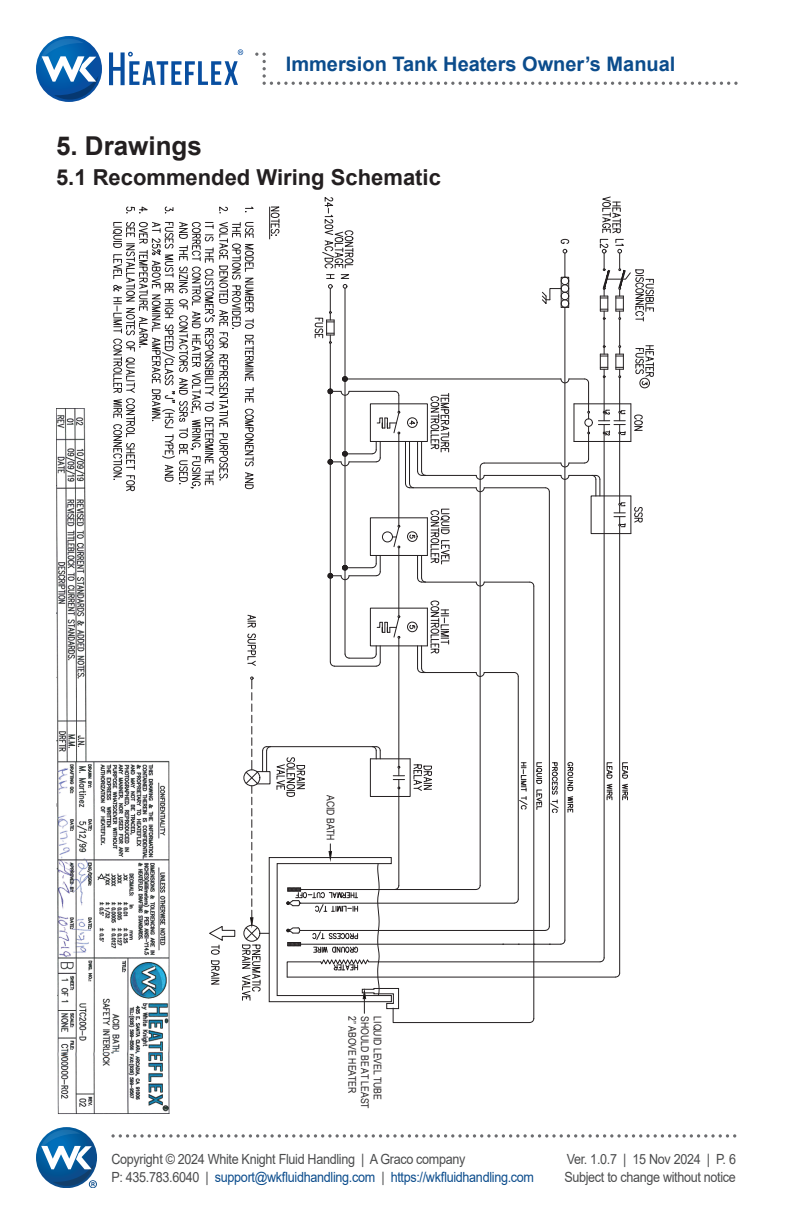
<style>
.page{position:relative;width:792px;height:1224px;background:#fff}
.page>*{position:absolute;margin:0;border:0;box-sizing:border-box;transform-origin:0 0}
.t1{font:700 26px "Arial";color:#231f20}
.t2{font:700 22px "Arial";color:#231f20}
.t3{font:700 20px "Arial";color:#0b4c8c}
.t4{font:14px/18px "Arial";letter-spacing:-.025em;color:#4b4c4d;scale:.9 1}
.t5{font:10.6px "Arial Narrow";color:#231f20}
.s1{color:#0b4c8c}
</style>
<div class="page">
<svg style="left:111px;top:1134px;width:625px;height:4px"></svg>
<svg style="left:255px;top:53px;width:483px;height:32px"></svg>
<svg style="left:36px;top:1127px;width:61px;height:61px"></svg>
<svg style="left:109px;top:49px;width:134px;height:37px"></svg>
<svg style="left:36px;top:36px;width:66px;height:66px"></svg>
<svg style="left:40px;top:39px;width:58px;height:61px"></svg>
<img style="left:56px;top:408px;width:114px;height:706px">
<hr style="left:604px;top:378px;width:1px;height:33px;background:#231f20">
<hr style="left:619px;top:378px;width:1px;height:33px;background:#231f20">
<svg style="left:542px;top:288px;width:19px;height:20px"></svg>
<div style="left:561px;top:284px;width:8px;height:9px;border:1px solid #231f20;border-radius:50%"></div>
<div style="left:561px;top:292px;width:8px;height:8px;border:1px solid #231f20;border-radius:50%"></div>
<div style="left:561px;top:299px;width:8px;height:9px;border:1px solid #231f20;border-radius:50%"></div>
<div style="left:561px;top:277px;width:8px;height:31px;border:1px solid #231f20"></div>
<div style="left:561px;top:277px;width:8px;height:8px;border:1px solid #231f20;border-radius:50%"></div>
<svg style="left:560px;top:238px;width:10px;height:39px"></svg>
<hr style="left:574px;top:403px;width:57px;height:1px;background:#231f20">
<hr style="left:574px;top:441px;width:57px;height:1px;background:#231f20">
<hr style="left:630px;top:404px;width:1px;height:37px;background:#231f20">
<svg style="left:598px;top:409px;width:45px;height:27px"></svg>
<hr style="left:604px;top:434px;width:1px;height:524px;background:#231f20">
<hr style="left:619px;top:434px;width:1px;height:69px;background:#231f20">
<hr style="left:619px;top:526px;width:1px;height:447px;background:#231f20">
<div style="left:591px;top:495px;width:40px;height:39px;border:1px solid #231f20"></div>
<svg style="left:614px;top:502px;width:12px;height:26px"></svg>
<hr style="left:630px;top:496px;width:1px;height:38px;background:#231f20">
<svg style="left:634px;top:507px;width:9px;height:16px"></svg>
<div style="left:370px;top:403px;width:58px;height:39px;border:1px solid #231f20"></div>
<svg style="left:427px;top:393px;width:23px;height:60px"></svg>
<hr style="left:345px;top:288px;width:1px;height:366px;background:#231f20">
<hr style="left:564px;top:307px;width:1px;height:633px;background:#231f20">
<hr style="left:398px;top:434px;width:1px;height:91px;background:#231f20">
<hr style="left:398px;top:548px;width:1px;height:68px;background:#231f20">
<hr style="left:330px;top:343px;width:1px;height:319px;background:#231f20">
<hr style="left:480px;top:467px;width:1px;height:419px;background:#231f20">
<hr style="left:349px;top:391px;width:46px;height:1px;background:#231f20">
<hr style="left:345px;top:379px;width:216px;height:1px;background:#231f20">
<div style="left:584px;top:418px;width:9px;height:9px;border:1px solid #231f20;border-radius:50%"></div>
<div style="left:370px;top:517px;width:58px;height:39px;border:1px solid #231f20"></div>
<svg style="left:327px;top:555px;width:54px;height:26px"></svg>
<hr style="left:410px;top:487px;width:66px;height:1px;background:#231f20">
<hr style="left:484px;top:487px;width:61px;height:1px;background:#231f20">
<svg style="left:405px;top:483px;width:9px;height:6px"></svg>
<hr style="left:405px;top:441px;width:1px;height:43px;background:#231f20">
<hr style="left:409px;top:441px;width:1px;height:43px;background:#231f20">
<hr style="left:422px;top:582px;width:54px;height:1px;background:#231f20">
<hr style="left:484px;top:582px;width:46px;height:1px;background:#231f20">
<hr style="left:549px;top:492px;width:1px;height:434px;background:#231f20">
<svg style="left:545px;top:487px;width:5px;height:6px"></svg>
<hr style="left:533px;top:586px;width:1px;height:433px;background:#231f20">
<svg style="left:529px;top:581px;width:6px;height:6px"></svg>
<svg style="left:475px;top:487px;width:10px;height:6px"></svg>
<svg style="left:475px;top:581px;width:10px;height:6px"></svg>
<svg style="left:327px;top:374px;width:23px;height:22px"></svg>
<div style="left:382px;top:531px;width:11px;height:11px;border:1px solid #231f20;border-radius:50%"></div>
<svg style="left:392px;top:525px;width:8px;height:23px"></svg>
<svg style="left:376px;top:390px;width:24px;height:44px"></svg>
<hr style="left:422px;top:475px;width:54px;height:1px;background:#231f20">
<svg style="left:417px;top:470px;width:10px;height:6px"></svg>
<hr style="left:417px;top:441px;width:1px;height:30px;background:#231f20">
<hr style="left:421px;top:441px;width:1px;height:30px;background:#231f20">
<svg style="left:475px;top:474px;width:10px;height:6px"></svg>
<hr style="left:484px;top:475px;width:77px;height:1px;background:#231f20">
<svg style="left:314px;top:197px;width:40px;height:147px"></svg>
<hr style="left:574px;top:404px;width:1px;height:37px;background:#231f20">
<svg style="left:560px;top:474px;width:41px;height:22px"></svg>
<hr style="left:484px;top:463px;width:77px;height:1px;background:#231f20">
<svg style="left:479px;top:462px;width:6px;height:6px"></svg>
<svg style="left:560px;top:426px;width:30px;height:42px"></svg>
<svg style="left:560px;top:378px;width:30px;height:41px"></svg>
<svg style="left:327px;top:441px;width:54px;height:26px"></svg>
<svg style="left:409px;top:508px;width:41px;height:75px"></svg>
<div style="left:407px;top:531px;width:11px;height:11px;border:1px solid #231f20;border-radius:50%"></div>
<svg style="left:599px;top:196px;width:55px;height:190px"></svg>
<div style="left:639px;top:378px;width:11px;height:10px;border:1px solid #231f20;border-radius:50%"></div>
<svg style="left:409px;top:419px;width:7px;height:6px"></svg>
<div style="left:407px;top:417px;width:11px;height:11px;border:1px solid #231f20;border-radius:50%"></div>
<hr style="left:269px;top:207px;width:1px;height:32px;background:#231f20">
<svg style="left:269px;top:206px;width:11px;height:30px"></svg>
<svg style="left:245px;top:206px;width:9px;height:6px"></svg>
<svg style="left:219px;top:206px;width:9px;height:8px"></svg>
<svg style="left:164px;top:206px;width:10px;height:8px"></svg>
<svg style="left:126px;top:206px;width:22px;height:8px"></svg>
<svg style="left:109px;top:222px;width:145px;height:270px"></svg>
<svg style="left:209px;top:600px;width:419px;height:423px"></svg>
<h3 class="t3" style="left:286px;top:50px;width:391px">Immersion Tank Heaters Owner’s Manual</h3>
<h1 class="t1" style="left:56px;top:128px;width:147px">5. Drawings</h1>
<h2 class="t2" style="left:56px;top:162px;width:386px">5.1 Recommended Wiring Schematic</h2>
<p class="t5" style="left:338px;top:795px;width:47px;rotate:90deg">ACID BATH</p>
<p class="t5" style="left:360px;top:1016px;width:78px;rotate:90deg">2” ABOVE HEATER</p>
<p class="t5" style="left:373px;top:1016px;width:94px;rotate:90deg">SHOULD BE AT LEAST</p>
<p class="t5" style="left:385px;top:1016px;width:85px;rotate:90deg">LIQUID LEVEL TUBE</p>
<p class="t4" style="left:111px;top:1150px;width:471px">Copyright © 2024 White Knight Fluid Handling | A Graco company<br>P: 435.783.6040 | <span class="s1">support@wkfluidhandling.com</span> | <span class="s1">https://wkfluidhandling.com</span></p>
<p class="t4" style="left:564px;top:1150px;width:192px">Ver. 1.0.7 | 15 Nov 2024 | P. 6<br>Subject to change without notice</p>
</div>
